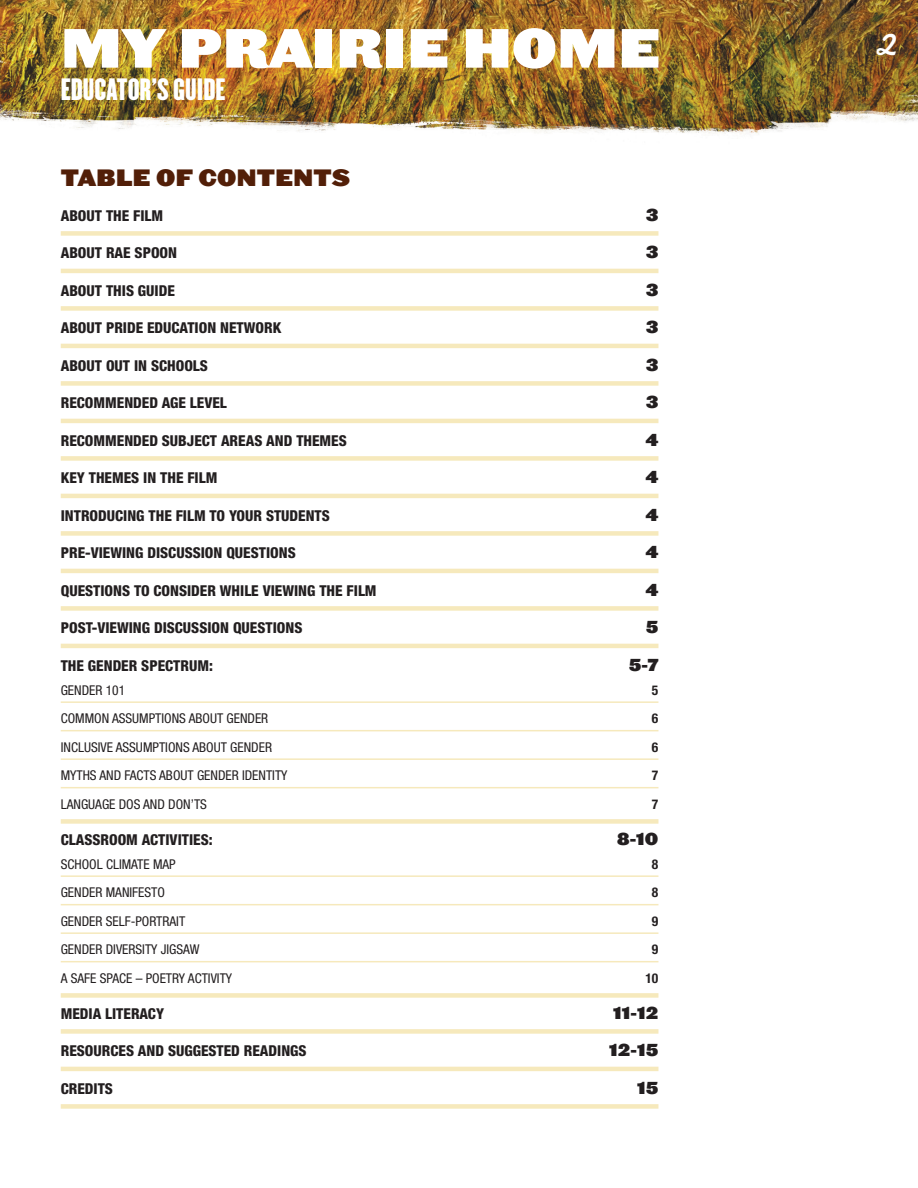
<style>
.page{position:relative;width:918px;height:1188px;background:#fff}
.page>*{position:absolute;margin:0;border:0;box-sizing:border-box;transform-origin:0 0}
.t1{font:52.5px "Leviathan HTF Black";color:#fff}
.t2{font:700 37.5px "Kaufmann";color:#fff}
.t3{font:27px "Champion HTF Lightweight";color:#fff}
.t4{font:22.5px "Leviathan HTF Black";color:#521f08}
.t5{font:16.5px "Leviathan HTF Black";color:#231f20}
.t6{font:800 condensed 15px "Helvetica Neue";color:#231f20}
.t7{font:condensed 13.5px "Helvetica Neue";color:#231f20}
.t8{font:700 condensed 13.5px "Helvetica Neue";color:#231f20}
</style>
<div class="page">
<img style="left:0;top:0;width:918px;height:134px">
<div style="left:61px;top:231px;width:597px;height:5px;background:#f6e9bc"></div>
<hr style="left:61px;top:269px;width:597px;height:4px;background:#f6e9bc">
<div style="left:61px;top:306px;width:597px;height:5px;background:#f6e9bc"></div>
<hr style="left:61px;top:344px;width:597px;height:4px;background:#f6e9bc">
<div style="left:61px;top:381px;width:597px;height:5px;background:#f6e9bc"></div>
<hr style="left:61px;top:419px;width:597px;height:4px;background:#f6e9bc">
<div style="left:61px;top:456px;width:597px;height:5px;background:#f6e9bc"></div>
<hr style="left:61px;top:494px;width:597px;height:4px;background:#f6e9bc">
<div style="left:61px;top:531px;width:597px;height:5px;background:#f6e9bc"></div>
<hr style="left:61px;top:569px;width:597px;height:4px;background:#f6e9bc">
<div style="left:61px;top:606px;width:597px;height:5px;background:#f6e9bc"></div>
<hr style="left:61px;top:644px;width:597px;height:4px;background:#f6e9bc">
<hr style="left:61px;top:701px;width:597px;height:2px;background:#f6e9bc">
<hr style="left:61px;top:730px;width:597px;height:1px;background:#f6e9bc">
<hr style="left:61px;top:758px;width:597px;height:2px;background:#f6e9bc">
<hr style="left:61px;top:787px;width:597px;height:1px;background:#f6e9bc">
<div style="left:61px;top:819px;width:597px;height:5px;background:#f6e9bc"></div>
<hr style="left:61px;top:875px;width:597px;height:2px;background:#f6e9bc">
<hr style="left:61px;top:904px;width:597px;height:1px;background:#f6e9bc">
<hr style="left:61px;top:932px;width:597px;height:2px;background:#f6e9bc">
<hr style="left:61px;top:961px;width:597px;height:1px;background:#f6e9bc">
<div style="left:61px;top:993px;width:597px;height:5px;background:#f6e9bc"></div>
<div style="left:61px;top:1029px;width:597px;height:5px;background:#f6e9bc"></div>
<hr style="left:61px;top:1067px;width:597px;height:4px;background:#f6e9bc">
<div style="left:61px;top:1104px;width:597px;height:5px;background:#f6e9bc"></div>
<h1 class="t1" style="left:61px;top:13px;width:601px">MY PRAIRIE HOME</h1>
<h3 class="t3" style="left:61px;top:72px;width:166px">EDUCATOR’S GUIDE</h3>
<h3 class="t4" style="left:61px;top:163px;width:291px">TABLE OF CONTENTS</h3>
<p class="t6" style="left:61px;top:206px;width:104px">ABOUT THE FILM</p>
<p class="t5" style="left:646px;top:204px;width:14px">3</p>
<p class="t6" style="left:61px;top:244px;width:118px">ABOUT RAE SPOON</p>
<p class="t5" style="left:646px;top:241px;width:14px">3</p>
<p class="t6" style="left:61px;top:281px;width:116px">ABOUT THIS GUIDE</p>
<p class="t5" style="left:646px;top:279px;width:14px">3</p>
<p class="t6" style="left:61px;top:319px;width:222px">ABOUT PRIDE EDUCATION NETWORK</p>
<p class="t5" style="left:646px;top:316px;width:14px">3</p>
<p class="t6" style="left:61px;top:356px;width:144px">ABOUT OUT IN SCHOOLS</p>
<p class="t5" style="left:646px;top:354px;width:14px">3</p>
<p class="t6" style="left:61px;top:394px;width:168px">RECOMMENDED AGE LEVEL</p>
<p class="t5" style="left:646px;top:391px;width:14px">3</p>
<p class="t6" style="left:61px;top:431px;width:283px">RECOMMENDED SUBJECT AREAS AND THEMES</p>
<p class="t5" style="left:645px;top:429px;width:15px">4</p>
<p class="t6" style="left:61px;top:469px;width:158px">KEY THEMES IN THE FILM</p>
<p class="t5" style="left:645px;top:466px;width:15px">4</p>
<p class="t6" style="left:61px;top:506px;width:266px">INTRODUCING THE FILM TO YOUR STUDENTS</p>
<p class="t5" style="left:645px;top:504px;width:15px">4</p>
<p class="t6" style="left:61px;top:544px;width:232px">PRE-VIEWING DISCUSSION QUESTIONS</p>
<p class="t5" style="left:645px;top:541px;width:15px">4</p>
<p class="t6" style="left:61px;top:581px;width:317px">QUESTIONS TO CONSIDER WHILE VIEWING THE FILM</p>
<p class="t5" style="left:645px;top:579px;width:15px">4</p>
<p class="t6" style="left:61px;top:619px;width:239px">POST-VIEWING DISCUSSION QUESTIONS</p>
<p class="t5" style="left:646px;top:616px;width:14px">5</p>
<p class="t6" style="left:61px;top:656px;width:154px">THE GENDER SPECTRUM:</p>
<p class="t5" style="left:629px;top:654px;width:31px">5-7</p>
<p class="t7" style="left:61px;top:682px;width:66px">GENDER 101</p>
<p class="t8" style="left:652px;top:682px;width:8px">5</p>
<p class="t7" style="left:61px;top:711px;width:209px">COMMON ASSUMPTIONS ABOUT GENDER</p>
<p class="t8" style="left:652px;top:710px;width:8px">6</p>
<p class="t7" style="left:61px;top:739px;width:213px">INCLUSIVE ASSUMPTIONS ABOUT GENDER</p>
<p class="t8" style="left:652px;top:739px;width:8px">6</p>
<p class="t7" style="left:61px;top:768px;width:228px">MYTHS AND FACTS ABOUT GENDER IDENTITY</p>
<p class="t8" style="left:652px;top:767px;width:8px">7</p>
<p class="t7" style="left:61px;top:796px;width:148px">LANGUAGE DOS AND DON’TS</p>
<p class="t8" style="left:652px;top:796px;width:8px">7</p>
<p class="t6" style="left:61px;top:830px;width:25px">CLASSR</p>
<p class="t6" style="left:109px;top:830px;width:105px">OOM ACTIVITIES:</p>
<p class="t5" style="left:617px;top:828px;width:43px">8-10</p>
<p class="t7" style="left:61px;top:856px;width:117px">SCHOOL CLIMATE MAP</p>
<p class="t8" style="left:652px;top:856px;width:8px">8</p>
<p class="t7" style="left:61px;top:885px;width:106px">GENDER MANIFESTO</p>
<p class="t8" style="left:652px;top:884px;width:8px">8</p>
<p class="t7" style="left:61px;top:913px;width:126px">GENDER SELF-PORTRAIT</p>
<p class="t8" style="left:652px;top:913px;width:8px">9</p>
<p class="t7" style="left:61px;top:942px;width:140px">GENDER DIVERSITY JIGSAW</p>
<p class="t8" style="left:652px;top:941px;width:8px">9</p>
<p class="t7" style="left:61px;top:970px;width:173px">A SAFE SPACE – POETRY ACTIVITY</p>
<p class="t8" style="left:646px;top:970px;width:14px">10</p>
<p class="t6" style="left:61px;top:1004px;width:105px">MEDIA LITERACY</p>
<p class="t5" style="left:613px;top:1002px;width:47px">11-12</p>
<p class="t6" style="left:61px;top:1042px;width:236px">RESOURCES AND SUGGESTED READINGS</p>
<p class="t5" style="left:609px;top:1039px;width:51px">12-15</p>
<p class="t6" style="left:61px;top:1079px;width:49px">CREDITS</p>
<p class="t5" style="left:637px;top:1077px;width:23px">15</p>
<h2 class="t2" style="left:879px;top:20px;width:20px">2</h2>
</div>
